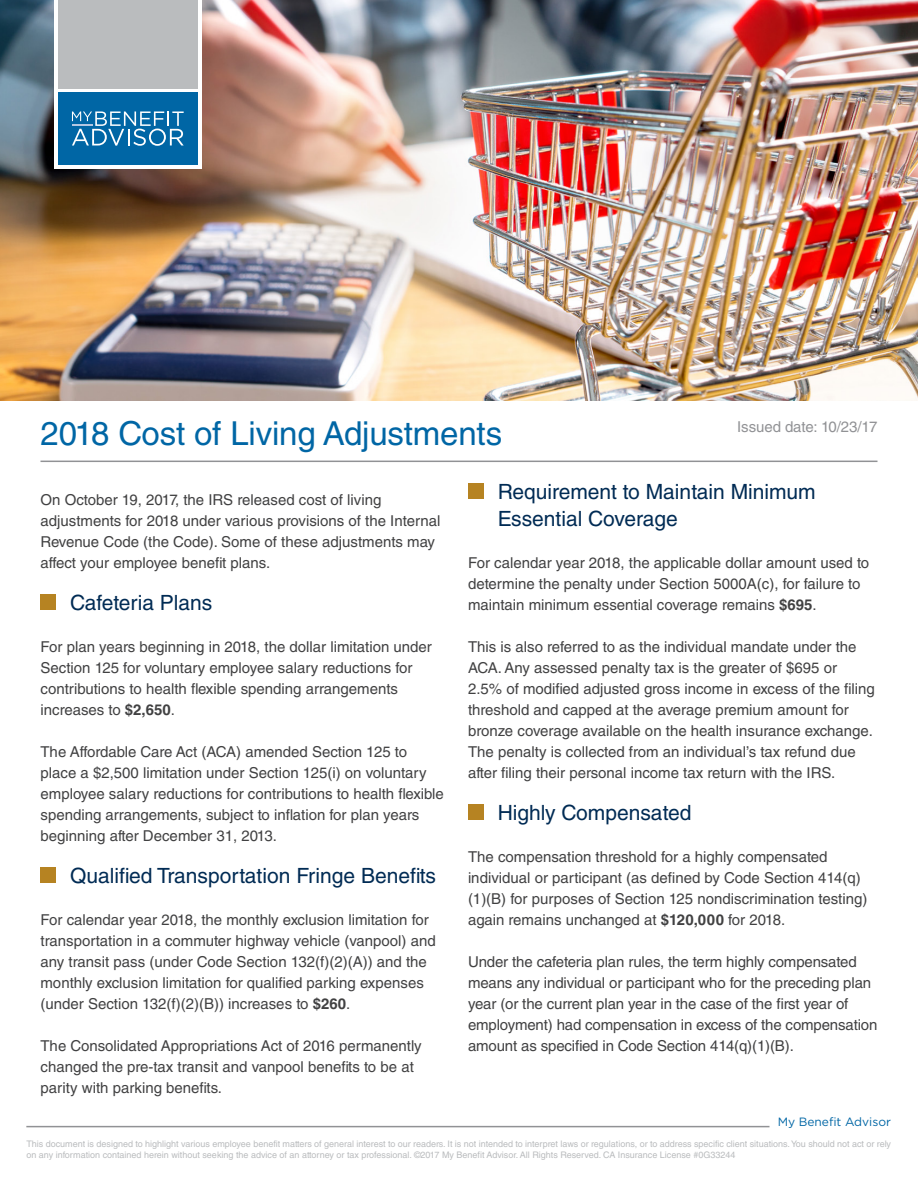
<style>
.page{position:relative;width:918px;height:1188px;background:#fff}
.page>*{position:absolute;margin:0;border:0;box-sizing:border-box;transform-origin:0 0}
.t1{font:33px "Helvetica LT Std";letter-spacing:-.005em;color:#0066a5}
.t2{font:21px/27px "Helvetica LT Std";color:#002b54}
.t3{font:15px/21px "Helvetica LT Std";color:#414142}
.t4{font:15px "Helvetica LT Std";letter-spacing:-.005em;color:#919295}
.t5{font:12px "Gotham";color:#0066a5}
.t6{font:9px/10.8px "Helvetica LT Std";color:#babcbe}
.s1{font-weight:700}
</style>
<div class="page">
<hr style="left:26px;top:1126px;width:744px;height:1px;background:#919295">
<img style="left:0;top:0;width:918px;height:400px">
<hr style="left:40px;top:461px;width:838px;height:1px;background:#919295">
<div style="left:40px;top:594px;width:16px;height:16px;background:#b68322"></div>
<div style="left:468px;top:483px;width:15px;height:16px;background:#b68322"></div>
<div style="left:468px;top:804px;width:15px;height:16px;background:#b68322"></div>
<div style="left:40px;top:867px;width:16px;height:16px;background:#b68322"></div>
<div style="left:54px;top:0;width:147px;height:169px;background:#fff"></div>
<div style="left:58px;top:92px;width:139px;height:73px;background:#0066a5"></div>
<svg style="left:72px;top:111px;width:112px;height:35px"></svg>
<hr style="left:72px;top:124px;width:20px;height:2px;background:#b3c7e2">
<div style="left:58px;top:0;width:139px;height:89px;background:#babcbe"></div>
<h1 class="t1" style="left:40px;top:414px;width:463px">2018 Cost of Living Adjustments</h1>
<p class="t4" style="left:737px;top:418px;width:142px">Issued date: 10/23/17</p>
<p class="t3" style="left:40px;top:489px;width:401px">On October 19, 2017, the IRS released cost of living adjustments for 2018 under various provisions of the Internal Revenue Code (the Code). Some of these adjustments may affect your employee benefit plans.</p>
<h2 class="t2" style="left:70px;top:589px;width:144px">Cafeteria Plans</h2>
<p class="t3" style="left:40px;top:636px;width:393px">For plan years beginning in 2018, the dollar limitation under Section 125 for voluntary employee salary reductions for contributions to health flexible spending arrangements increases to <span class="s1">$2,650</span>.</p>
<p class="t3" style="left:40px;top:741px;width:405px">The Affordable Care Act (ACA) amended Section 125 to place a $2,500 limitation under Section 125(i) on voluntary employee salary reductions for contributions to health flexible spending arrangements, subject to inflation for plan years beginning after December 31, 2013.</p>
<h2 class="t2" style="left:70px;top:862px;width:367px">Qualified Transportation Fringe Benefits</h2>
<p class="t3" style="left:40px;top:909px;width:397px">For calendar year 2018, the monthly exclusion limitation for transportation in a commuter highway vehicle (vanpool) and any transit pass (under Code Section 132(f)(2)(A)) and the monthly exclusion limitation for qualified parking expenses (under Section 132(f)(2)(B)) increases to <span class="s1">$260</span>.</p>
<p class="t3" style="left:40px;top:1035px;width:383px">The Consolidated Appropriations Act of 2016 permanently changed the pre-tax transit and vanpool benefits to be at parity with parking benefits.</p>
<h2 class="t2" style="left:498px;top:478px;width:320px">Requirement to Maintain Minimum<br>Essential Coverage</h2>
<p class="t3" style="left:468px;top:552px;width:403px">For calendar year 2018, the applicable dollar amount used to determine the penalty under Section 5000A(c), for failure to maintain minimum essential coverage remains <span class="s1">$695</span>.</p>
<p class="t3" style="left:468px;top:636px;width:408px">This is also referred to as the individual mandate under the ACA. Any assessed penalty tax is the greater of $695 or 2.5% of modified adjusted gross income in excess of the filing threshold and capped at the average premium amount for bronze coverage available on the health insurance exchange.<br>The penalty is collected from an individual’s tax refund due after filing their personal income tax return with the IRS.</p>
<h2 class="t2" style="left:498px;top:799px;width:195px">Highly Compensated</h2>
<p class="t3" style="left:468px;top:846px;width:401px">The compensation threshold for a highly compensated individual or participant (as defined by Code Section 414(q) (1)(B) for purposes of Section 125 nondiscrimination testing) again remains unchanged at <span class="s1">$120,000</span> for 2018.</p>
<p class="t3" style="left:468px;top:951px;width:411px">Under the cafeteria plan rules, the term highly compensated means any individual or participant who for the preceding plan year (or the current plan year in the case of the first year of employment) had compensation in excess of the compensation amount as specified in Code Section 414(q)(1)(B).</p>
<p class="t5" style="left:778px;top:1114px;width:115px">My Benefit Advisor</p>
<p class="t6" style="left:26px;top:1139px;width:866px">This document is designed to highlight various employee benefit matters of general interest to our readers. It is not intended to interpret laws or regulations, or to address specific client situations. You should not act or rely on any information contained herein without seeking the advice of an attorney or tax professional. ©2017 My Benefit Advisor. All Rights Reserved. CA Insurance License #0G33244</p>
</div>
